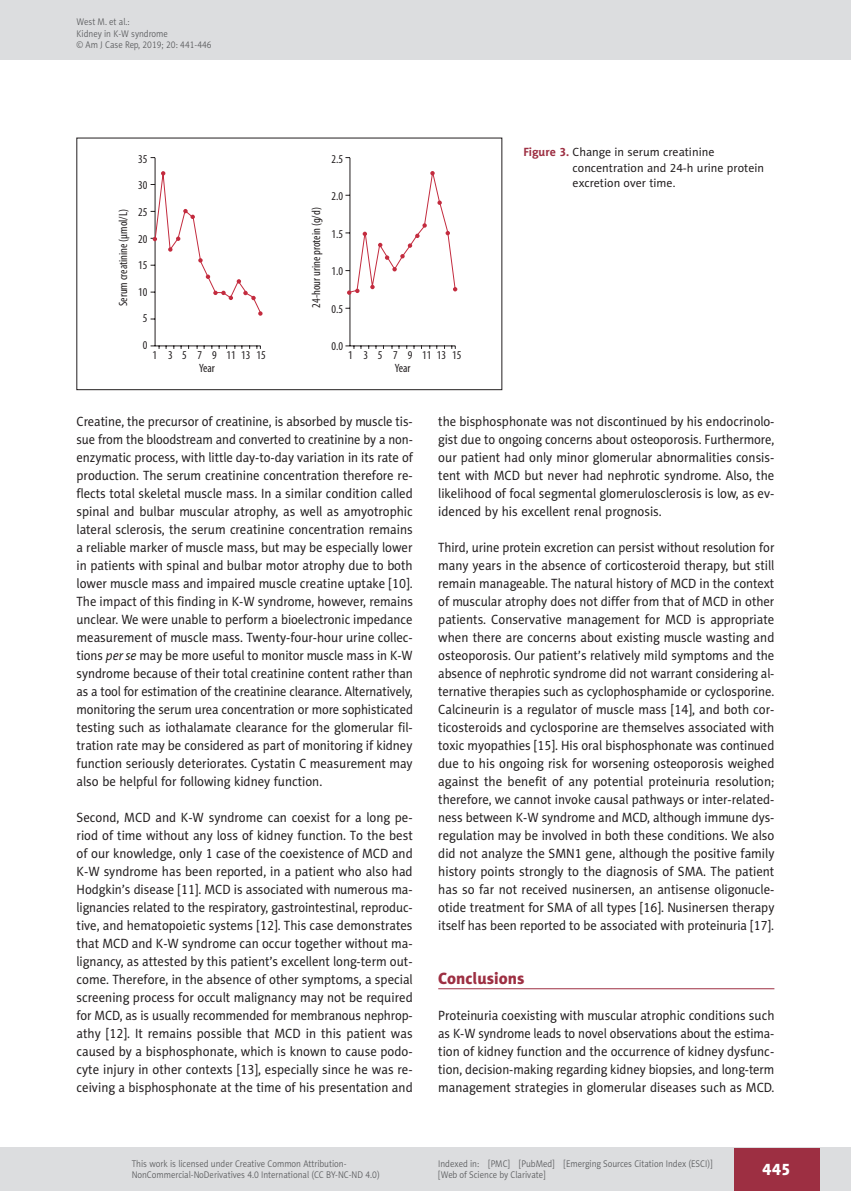
<style>
.page{position:relative;width:851px;height:1191px;background:#fff}
.page>*{position:absolute;margin:0;border:0;box-sizing:border-box;transform-origin:0 0}
.AJCR_Headline_1{font:16.5px "Naomi Sans EFN Heavy";color:#9d2f42}
.t1{font:16.5px "Naomi Sans EFN Heavy";color:#fff}
.AJCR_Body{font:13.5px/18px "Naomi Sans EFN";color:#231f20;text-align:justify;scale:.94 1}
.AJCR_Body-2{font:13.5px/18px "Naomi Sans EFN";color:#231f20;text-align:justify;scale:.95 1}
.t2{font:condensed 12px "Myriad Pro";color:#231f20}
.AJCR_Rycina_tytul{font:12px/15.8px "Naomi Sans EFN";color:#231f20}
.t3{font:condensed 12px/13px "Myriad Pro";letter-spacing:.78em;color:#231f20;text-align:right}
.t4{font:9.75px/11.2px "Naomi Sans EFN Light";color:#57585a;scale:.9 1}
.s1{font-weight:700;color:#9d2f42}
.s2{font-style:italic}
</style>
<div class="page">
<hr style="left:438px;top:988px;width:336px;height:1px;background:#9d2f42">
<hr style="left:155px;top:158px;width:1px;height:188px;background:#231f20">
<svg style="left:256px;top:346px;width:5px;height:3px"></svg>
<hr style="left:150px;top:345px;width:110px;height:1px;background:#231f20">
<svg style="left:150px;top:171px;width:112px;height:149px"></svg>
<hr style="left:349px;top:158px;width:1px;height:188px;background:#231f20">
<svg style="left:451px;top:346px;width:5px;height:3px"></svg>
<hr style="left:345px;top:345px;width:110px;height:1px;background:#231f20">
<svg style="left:345px;top:171px;width:112px;height:124px"></svg>
<div style="left:77px;top:138px;width:425px;height:252px;border:1px solid #231f20"></div>
<div style="left:0;top:1148px;width:850px;height:43px;background:#dcdddf"></div>
<div style="left:733px;top:1147px;width:86px;height:43px;background:#9d2f42"></div>
<div style="left:0;top:0;width:850px;height:60px;background:#dcdddf"></div>
<p class="t4" style="left:77px;top:16px;width:152px">West M. et al.:<br>Kidney in K-W syndrome<br>© Am J Case Rep, 2019; 20: 441-446</p>
<p class="t2" style="left:138px;top:152px;width:11px">35</p>
<p class="t2" style="left:138px;top:179px;width:11px">30</p>
<p class="t2" style="left:138px;top:205px;width:11px">25</p>
<p class="t2" style="left:138px;top:232px;width:11px">20</p>
<p class="t2" style="left:138px;top:259px;width:11px">15</p>
<p class="t2" style="left:138px;top:285px;width:11px">10</p>
<p class="t2" style="left:143px;top:312px;width:6px">5</p>
<p class="t2" style="left:143px;top:338px;width:6px">0</p>
<p class="t2" style="left:117px;top:306px;width:99px;rotate:-90deg">Serum creatinine (µmol/L)</p>
<p class="t2" style="left:310px;top:308px;width:102px;rotate:-90deg">24-hour urine protein (g/d)</p>
<p class="t3" style="left:152px;top:349px;width:66px">13579<br>Year</p>
<p class="t2" style="left:226px;top:349px;width:41px">11 13 15</p>
<p class="t2" style="left:331px;top:152px;width:13px">2.5</p>
<p class="t2" style="left:331px;top:190px;width:13px">2.0</p>
<p class="t2" style="left:331px;top:227px;width:13px">1.5</p>
<p class="t2" style="left:331px;top:265px;width:13px">1.0</p>
<p class="t2" style="left:331px;top:302px;width:13px">0.5</p>
<p class="t2" style="left:331px;top:340px;width:13px">0.0</p>
<p class="t3" style="left:348px;top:349px;width:66px">13579<br>Year</p>
<p class="t2" style="left:422px;top:349px;width:41px">11 13 15</p>
<p class="AJCR_Rycina_tytul" style="left:572px;top:144px;width:193px;text-indent:-49px"><span class="s1">Figure 3.</span> Change in serum creatinine concentration and 24-h urine protein excretion over time.</p>
<p class="AJCR_Body" style="left:77px;top:412px;width:359px">Creatine, the precursor of creatinine, is absorbed by muscle tis&shy;sue from the bloodstream and converted to creatinine by a non&shy;enzymatic process, with little day-to-day variation in its rate of production. The serum creatinine concentration therefore re&shy;flects total skeletal muscle mass. In a similar condition called spinal and bulbar muscular atrophy, as well as amyotrophic lateral sclerosis, the serum creatinine concentration remains a reliable marker of muscle mass, but may be especially lower in patients with spinal and bulbar motor atrophy due to both lower muscle mass and impaired muscle creatine uptake [10].<br>The impact of this finding in K-W syndrome, however, remains unclear. We were unable to perform a bioelectronic impedance measurement of muscle mass. Twenty-four-hour urine collec&shy;tions <span class="s2">per se</span> may be more useful to monitor muscle mass in K-W syndrome because of their total creatinine content rather than as a tool for estimation of the creatinine clearance. Alternatively, monitoring the serum urea concentration or more sophisticated testing such as iothalamate clearance for the glomerular fil&shy;tration rate may be considered as part of monitoring if kidney function seriously deteriorates. Cystatin C measurement may also be helpful for following kidney function.</p>
<p class="AJCR_Body-2" style="left:77px;top:808px;width:355px">Second, MCD and K-W syndrome can coexist for a long pe&shy;riod of time without any loss of kidney function. To the best of our knowledge, only 1 case of the coexistence of MCD and K-W syndrome has been reported, in a patient who also had Hodgkin’s disease [11]. MCD is associated with numerous ma&shy;lignancies related to the respiratory, gastrointestinal, reproduc&shy;tive, and hematopoietic systems [12]. This case demonstrates that MCD and K-W syndrome can occur together without ma&shy;lignancy, as attested by this patient’s excellent long-term out&shy;come. Therefore, in the absence of other symptoms, a special screening process for occult malignancy may not be required for MCD, as is usually recommended for membranous nephrop&shy;athy [12]. It remains possible that MCD in this patient was caused by a bisphosphonate, which is known to cause podo&shy;cyte injury in other contexts [13], especially since he was re&shy;ceiving a bisphosphonate at the time of his presentation and</p>
<p class="AJCR_Body-2" style="left:438px;top:412px;width:355px">the bisphosphonate was not discontinued by his endocrinolo&shy;gist due to ongoing concerns about osteoporosis. Furthermore, our patient had only minor glomerular abnormalities consis&shy;tent with MCD but never had nephrotic syndrome. Also, the likelihood of focal segmental glomerulosclerosis is low, as ev&shy;idenced by his excellent renal prognosis.</p>
<p class="AJCR_Body" style="left:438px;top:538px;width:359px">Third, urine protein excretion can persist without resolution for many years in the absence of corticosteroid therapy, but still remain manageable. The natural history of MCD in the context of muscular atrophy does not differ from that of MCD in other patients. Conservative management for MCD is appropriate when there are concerns about existing muscle wasting and osteoporosis. Our patient’s relatively mild symptoms and the absence of nephrotic syndrome did not warrant considering al&shy;ternative therapies such as cyclophosphamide or cyclosporine.<br>Calcineurin is a regulator of muscle mass [14], and both cor&shy;ticosteroids and cyclosporine are themselves associated with toxic myopathies [15]. His oral bisphosphonate was continued due to his ongoing risk for worsening osteoporosis weighed against the benefit of any potential proteinuria resolution; therefore, we cannot invoke causal pathways or inter-related&shy;ness between K-W syndrome and MCD, although immune dys&shy;regulation may be involved in both these conditions. We also did not analyze the SMN1 gene, although the positive family history points strongly to the diagnosis of SMA. The patient has so far not received nusinersen, an antisense oligonucle&shy;otide treatment for SMA of all types [16]. Nusinersen therapy itself has been reported to be associated with proteinuria [17].</p>
<p class="AJCR_Headline_1" style="left:438px;top:968px;width:88px">Conclusions</p>
<p class="AJCR_Body-2" style="left:438px;top:1006px;width:355px">Proteinuria coexisting with muscular atrophic conditions such as K-W syndrome leads to novel observations about the estima&shy;tion of kidney function and the occurrence of kidney dysfunc&shy;tion, decision-making regarding kidney biopsies, and long-term management strategies in glomerular diseases such as MCD.</p>
<p class="t4" style="left:132px;top:1158px;width:277px">This work is licensed under Creative Common Attribution-<br>NonCommercial-NoDerivatives 4.0 International (CC BY-NC-ND 4.0)</p>
<p class="t4" style="left:438px;top:1158px;width:306px">Indexed in: [PMC] [PubMed] [Emerging Sources Citation Index (ESCI)] [Web of Science by Clarivate]</p>
<p class="t1" style="left:762px;top:1159px;width:30px">445</p>
</div>
